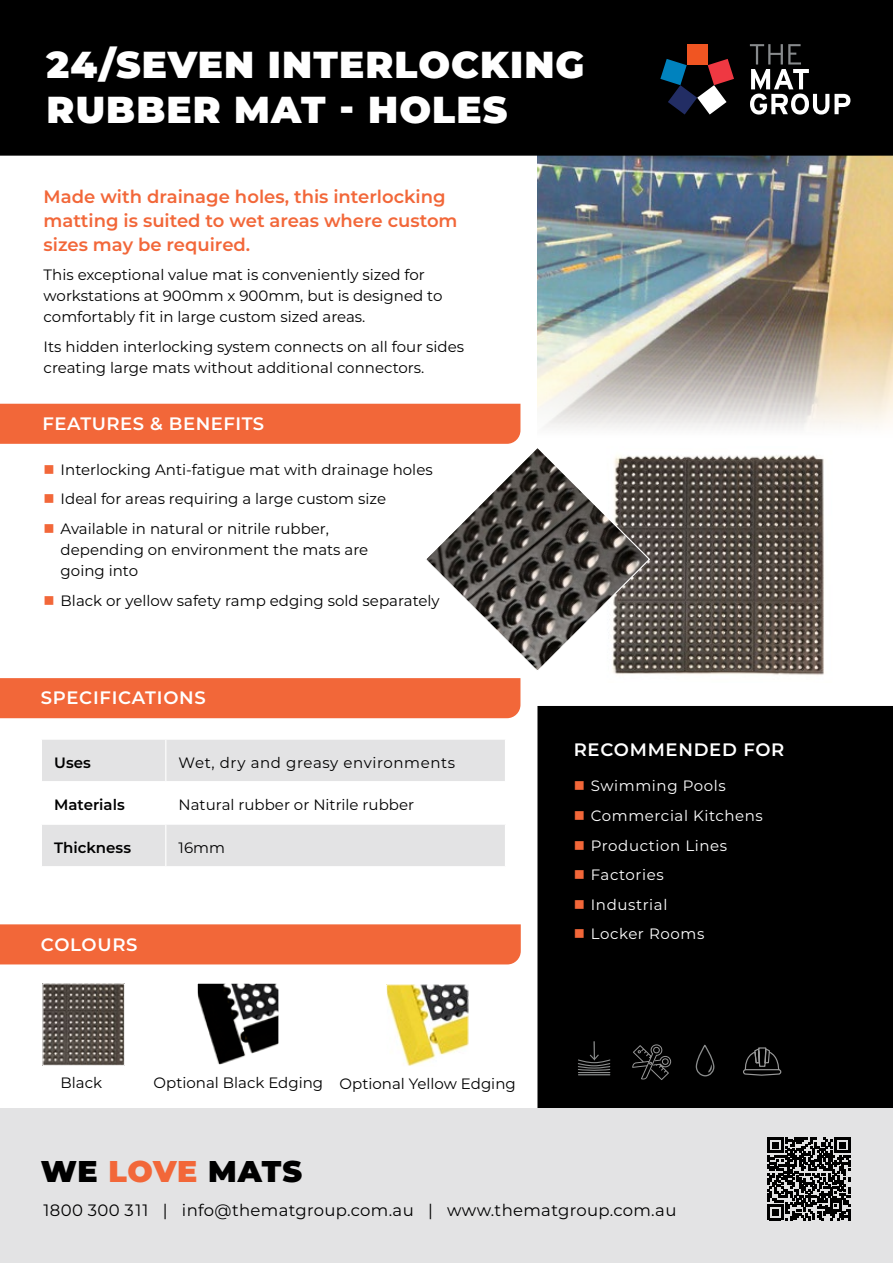
<style>
.page{position:relative;width:893px;height:1263px;background:#fff}
.page>*{position:absolute;margin:0;border:0;box-sizing:border-box;transform-origin:0 0}
.t1{font:900 37.5px/45px "Montserrat";letter-spacing:.03em;color:#fff}
.t2{font:900 30px "Montserrat";letter-spacing:.015em;color:#000}
.t3{font:600 18px/24px "Montserrat";color:#f26739}
.t4{font:600 18px "Montserrat";letter-spacing:.035em;color:#fff}
.t5{font:16.5px "Montserrat";letter-spacing:.02em;color:#000}
.t6{font:15px/21px "Montserrat";color:#000}
.t7{font:15px "Montserrat";letter-spacing:.04em;color:#fff}
.t8{font:15px "Montserrat";letter-spacing:.04em;color:#000}
.t9{font:600 15px "Montserrat";color:#000}
.s1{color:#f26739}
</style>
<div class="page">
<img style="left:615px;top:457px;width:209px;height:218px">
<img style="left:537px;top:156px;width:356px;height:301px">
<div style="left:42px;top:740px;width:463px;height:41px;background:#e3e3e4"></div>
<div style="left:42px;top:825px;width:123px;height:41px;background:#e3e3e4"></div>
<div style="left:166px;top:824px;width:339px;height:43px;background:#e3e3e4"></div>
<hr style="left:165px;top:740px;width:1px;height:41px;background:#fff">
<hr style="left:166px;top:824px;width:340px;height:1px;background:#fff">
<hr style="left:166px;top:866px;width:340px;height:1px;background:#fff">
<div style="left:537px;top:706px;width:356px;height:403px;background:#000"></div>
<div style="left:0;top:678px;width:520px;height:40px;background:#f26739"></div>
<div style="left:0;top:404px;width:520px;height:40px;background:#f26739"></div>
<div style="left:0;top:1109px;width:893px;height:154px;background:#e3e3e4"></div>
<div style="left:0;top:0;width:893px;height:156px;background:#000"></div>
<div style="left:687px;top:44px;width:21px;height:21px;background:#f05522"></div>
<svg style="left:660px;top:59px;width:74px;height:56px;background:#3f3641"></svg>
<svg style="left:750px;top:44px;width:100px;height:71px"></svg>
<svg style="left:768px;top:1137px;width:82px;height:83px"></svg>
<div style="left:0;top:924px;width:521px;height:40px;background:#f26739"></div>
<img style="left:45px;top:985px;width:78px;height:79px">
<div style="left:43px;top:983px;width:82px;height:83px;border:1px solid #fff"></div>
<hr style="left:578px;top:1074px;width:32px;height:1px;background:#8a8c8c">
<hr style="left:578px;top:1072px;width:32px;height:1px;background:#8a8c8c">
<svg style="left:577px;top:1042px;width:34px;height:29px"></svg>
<svg style="left:426px;top:446px;width:225px;height:227px"></svg>
<svg style="left:632px;top:1044px;width:39px;height:36px"></svg>
<svg style="left:742px;top:1000px;width:40px;height:76px;background:#0d0d0d"></svg>
<img style="left:199px;top:985px;width:78px;height:78px">
<div style="left:197px;top:983px;width:82px;height:82px;border:1px solid #fff"></div>
<img style="left:388px;top:986px;width:78px;height:78px">
<div style="left:386px;top:984px;width:82px;height:82px;border:1px solid #fff"></div>
<svg style="left:695px;top:1044px;width:19px;height:33px"></svg>
<h1 class="t1" style="left:47px;top:40px;width:539px">24/SEVEN INTERLOCKING<br>RUBBER MAT - HOLES</h1>
<p class="t3" style="left:44px;top:183px;width:415px">Made with drainage holes, this interlocking matting is suited to wet areas where custom sizes may be required.</p>
<p class="t6" style="left:44px;top:264px;width:400px">This exceptional value mat is conveniently sized for workstations at 900mm x 900mm, but is designed to comfortably fit in large custom sized areas.</p>
<p class="t6" style="left:44px;top:335px;width:422px">Its hidden interlocking system connects on all four sides creating large mats without additional connectors.</p>
<p class="t4" style="left:43px;top:411px;width:223px">FEATURES &amp; BENEFITS</p>
<p class="t6" style="left:44px;top:459px;width:391px"><span class="s1">■</span> Interlocking Anti-fatigue mat with drainage holes</p>
<p class="t6" style="left:44px;top:488px;width:344px"><span class="s1">■</span> Ideal for areas requiring a large custom size</p>
<p class="t6" style="left:61px;top:518px;width:309px;text-indent:-17px"><span class="s1">■</span> Available in natural or nitrile rubber, depending on environment the mats are going into</p>
<p class="t6" style="left:44px;top:589px;width:398px"><span class="s1">■</span> Black or yellow safety ramp edging sold separately</p>
<p class="t4" style="left:41px;top:685px;width:166px">SPECIFICATIONS</p>
<p class="t9" style="left:54px;top:752px;width:38px">Uses</p>
<p class="t8" style="left:179px;top:752px;width:278px">Wet, dry and greasy environments</p>
<p class="t9" style="left:54px;top:794px;width:72px">Materials</p>
<p class="t6" style="left:179px;top:794px;width:237px">Natural rubber or Nitrile rubber</p>
<p class="t9" style="left:54px;top:837px;width:78px">Thickness</p>
<p class="t6" style="left:179px;top:836px;width:48px">16mm</p>
<p class="t4" style="left:41px;top:931px;width:98px">COLOURS</p>
<p class="t6" style="left:61px;top:1072px;width:43px">Black</p>
<p class="t6" style="left:154px;top:1073px;width:364px">Optional Black Edging Optional Yellow Edging</p>
<h2 class="t2" style="left:41px;top:1149px;width:263px">WE <span class="s1">LOVE</span> MATS</h2>
<p class="t4" style="left:574px;top:736px;width:212px">RECOMMENDED FOR</p>
<p class="t7" style="left:574px;top:776px;width:154px"><span class="s1">■</span> Swimming Pools</p>
<p class="t7" style="left:574px;top:805px;width:191px"><span class="s1">■</span> Commercial Kitchens</p>
<p class="t7" style="left:574px;top:835px;width:155px"><span class="s1">■</span> Production Lines</p>
<p class="t7" style="left:574px;top:864px;width:91px"><span class="s1">■</span> Factories</p>
<p class="t7" style="left:574px;top:894px;width:95px"><span class="s1">■</span> Industrial</p>
<p class="t7" style="left:574px;top:923px;width:132px"><span class="s1">■</span> Locker Rooms</p>
<p class="t5" style="left:44px;top:1199px;width:634px">1800 300 311 | info@thematgroup.com.au | www.thematgroup.com.au</p>
</div>
